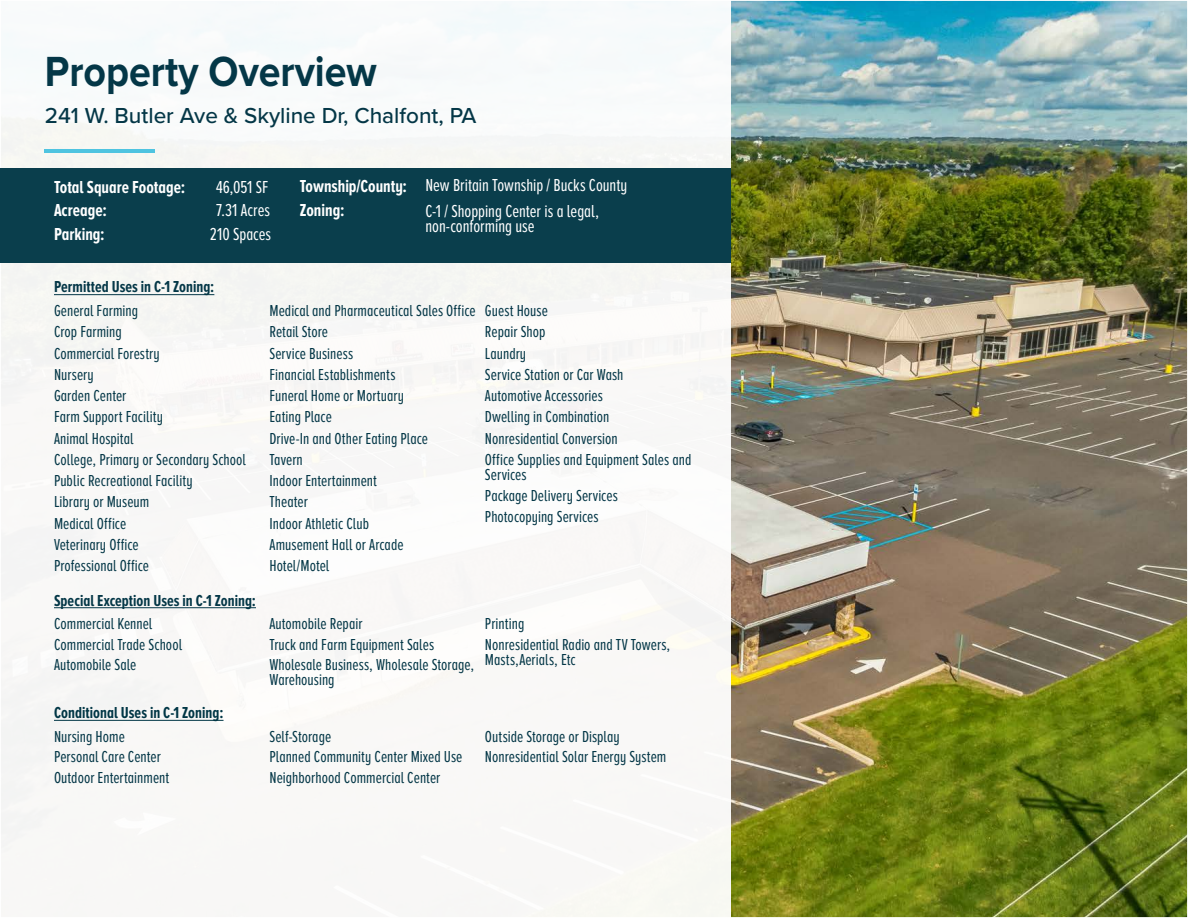
<style>
.page{position:relative;width:1188px;height:918px;background:#fff}
.page>*{position:absolute;margin:0;border:0;box-sizing:border-box;transform-origin:0 0}
.t1{font:700 43.65px "Proxima Nova";color:#043747;scale:.9 1}
.t2{font:500 22.5px "Proxima Nova";color:#043747}
.Bullets{font:18px/15px "Proxima Nova A Ex Cn";color:#fff}
.Bullets-2{font:700 18px "Proxima Nova A Ex Cn";color:#fff}
.Bullets-3{font:16.5px/15px "Proxima Nova A Ex Cn";color:#043747}
.Bullets-4{font:700 16.5px "Proxima Nova A Ex Cn";letter-spacing:.005em;color:#043747}
.Bullets-5{font:700 16.5px "Proxima Nova A Ex Cn";letter-spacing:.005em;color:#003645}
</style>
<div class="page">
<img style="left:731px;top:2px;width:455px;height:914px">
<div style="left:0;top:0;width:731px;height:918px;background:#f8f8f6"></div>
<div style="left:0;top:168px;width:731px;height:94px;background:#0a3e4c"></div>
<hr style="left:45px;top:149px;width:110px;height:4px;background:#4fc4e0">
<hr style="left:54px;top:294px;width:160px;height:1px;background:#043747">
<hr style="left:54px;top:607px;width:202px;height:1px;background:#043747">
<hr style="left:54px;top:720px;width:170px;height:1px;background:#003645">
<p class="t1" style="left:45px;top:52px;width:370px">Property Overview</p>
<p class="t2" style="left:45px;top:98px;width:433px">241 W. Butler Ave &amp; Skyline Dr, Chalfont, PA</p>
<p class="Bullets-2" style="left:54px;top:177px;width:133px">Total Square Footage:</p>
<p class="Bullets" style="left:216px;top:179px;width:54px">46,051 SF</p>
<p class="Bullets-2" style="left:54px;top:201px;width:54px">Acreage:</p>
<p class="Bullets" style="left:216px;top:203px;width:55px">7.31 Acres</p>
<p class="Bullets-2" style="left:54px;top:224px;width:52px">Parking:</p>
<p class="Bullets" style="left:210px;top:226px;width:63px">210 Spaces</p>
<p class="Bullets-4" style="left:54px;top:278px;width:162px">Permitted Uses in C-1 Zoning:</p>
<p class="Bullets-2" style="left:300px;top:177px;width:109px">Township/County:</p>
<p class="Bullets-2" style="left:300px;top:200px;width:46px">Zoning:</p>
<p class="Bullets" style="left:425px;top:177px;width:204px">New Britain Township / Bucks County</p>
<p class="Bullets" style="left:425px;top:204px;width:175px">C-1 / Shopping Center is a legal, non-conforming use</p>
<p class="Bullets-3" style="left:54px;top:303px;width:86px">General Farming</p>
<p class="Bullets-3" style="left:54px;top:324px;width:69px">Crop Farming</p>
<p class="Bullets-3" style="left:54px;top:346px;width:107px">Commercial Forestry</p>
<p class="Bullets-3" style="left:54px;top:367px;width:41px">Nursery</p>
<p class="Bullets-3" style="left:54px;top:388px;width:74px">Garden Center</p>
<p class="Bullets-3" style="left:54px;top:409px;width:110px">Farm Support Facility</p>
<p class="Bullets-3" style="left:54px;top:431px;width:81px">Animal Hospital</p>
<p class="Bullets-3" style="left:54px;top:452px;width:194px">College, Primary or Secondary School</p>
<p class="Bullets-3" style="left:54px;top:473px;width:140px">Public Recreational Facility</p>
<p class="Bullets-3" style="left:54px;top:494px;width:97px">Library or Museum</p>
<p class="Bullets-3" style="left:54px;top:516px;width:74px">Medical Office</p>
<p class="Bullets-3" style="left:54px;top:537px;width:86px">Veterinary Office</p>
<p class="Bullets-3" style="left:54px;top:558px;width:97px">Professional Office</p>
<p class="Bullets-4" style="left:54px;top:591px;width:203px">Special Exception Uses in C-1 Zoning:</p>
<p class="Bullets-3" style="left:54px;top:616px;width:100px">Commercial Kennel</p>
<p class="Bullets-3" style="left:54px;top:637px;width:130px">Commercial Trade School</p>
<p class="Bullets-3" style="left:54px;top:657px;width:84px">Automobile Sale</p>
<p class="Bullets-5" style="left:54px;top:704px;width:171px">Conditional Uses in C-1 Zoning:</p>
<p class="Bullets-3" style="left:54px;top:729px;width:72px">Nursing Home</p>
<p class="Bullets-3" style="left:54px;top:749px;width:109px">Personal Care Center</p>
<p class="Bullets-3" style="left:54px;top:770px;width:117px">Outdoor Entertainment</p>
<p class="Bullets-3" style="left:269px;top:303px;width:208px">Medical and Pharmaceutical Sales Office</p>
<p class="Bullets-3" style="left:269px;top:324px;width:60px">Retail Store</p>
<p class="Bullets-3" style="left:269px;top:346px;width:85px">Service Business</p>
<p class="Bullets-3" style="left:269px;top:367px;width:128px">Financial Establishments</p>
<p class="Bullets-3" style="left:269px;top:388px;width:136px">Funeral Home or Mortuary</p>
<p class="Bullets-3" style="left:269px;top:409px;width:64px">Eating Place</p>
<p class="Bullets-3" style="left:269px;top:431px;width:160px">Drive-In and Other Eating Place</p>
<p class="Bullets-3" style="left:269px;top:452px;width:35px">Tavern</p>
<p class="Bullets-3" style="left:269px;top:473px;width:109px">Indoor Entertainment</p>
<p class="Bullets-3" style="left:269px;top:494px;width:40px">Theater</p>
<p class="Bullets-3" style="left:269px;top:516px;width:101px">Indoor Athletic Club</p>
<p class="Bullets-3" style="left:269px;top:537px;width:136px">Amusement Hall or Arcade</p>
<p class="Bullets-3" style="left:269px;top:558px;width:61px">Hotel/Motel</p>
<p class="Bullets-3" style="left:485px;top:303px;width:64px">Guest House</p>
<p class="Bullets-3" style="left:485px;top:324px;width:62px">Repair Shop</p>
<p class="Bullets-3" style="left:485px;top:346px;width:43px">Laundry</p>
<p class="Bullets-3" style="left:485px;top:367px;width:140px">Service Station or Car Wash</p>
<p class="Bullets-3" style="left:485px;top:388px;width:120px">Automotive Accessories</p>
<p class="Bullets-3" style="left:485px;top:409px;width:126px">Dwelling in Combination</p>
<p class="Bullets-3" style="left:485px;top:431px;width:134px">Nonresidential Conversion</p>
<p class="Bullets-3" style="left:485px;top:452px;width:208px">Office Supplies and Equipment Sales and<br>Services</p>
<p class="Bullets-3" style="left:485px;top:488px;width:134px">Package Delivery Services</p>
<p class="Bullets-3" style="left:485px;top:509px;width:115px">Photocopying Services</p>
<p class="Bullets-3" style="left:269px;top:616px;width:95px">Automobile Repair</p>
<p class="Bullets-3" style="left:269px;top:637px;width:166px">Truck and Farm Equipment Sales</p>
<p class="Bullets-3" style="left:269px;top:657px;width:206px">Wholesale Business, Wholesale Storage,<br>Warehousing</p>
<p class="Bullets-3" style="left:485px;top:616px;width:41px">Printing</p>
<p class="Bullets-3" style="left:485px;top:637px;width:187px">Nonresidential Radio and TV Towers,<br>Masts,Aerials, Etc</p>
<p class="Bullets-3" style="left:269px;top:729px;width:63px">Self-Storage</p>
<p class="Bullets-3" style="left:269px;top:749px;width:194px">Planned Community Center Mixed Use</p>
<p class="Bullets-3" style="left:269px;top:770px;width:172px">Neighborhood Commercial Center</p>
<p class="Bullets-3" style="left:485px;top:729px;width:136px">Outside Storage or Display</p>
<p class="Bullets-3" style="left:485px;top:749px;width:183px">Nonresidential Solar Energy System</p>
</div>
